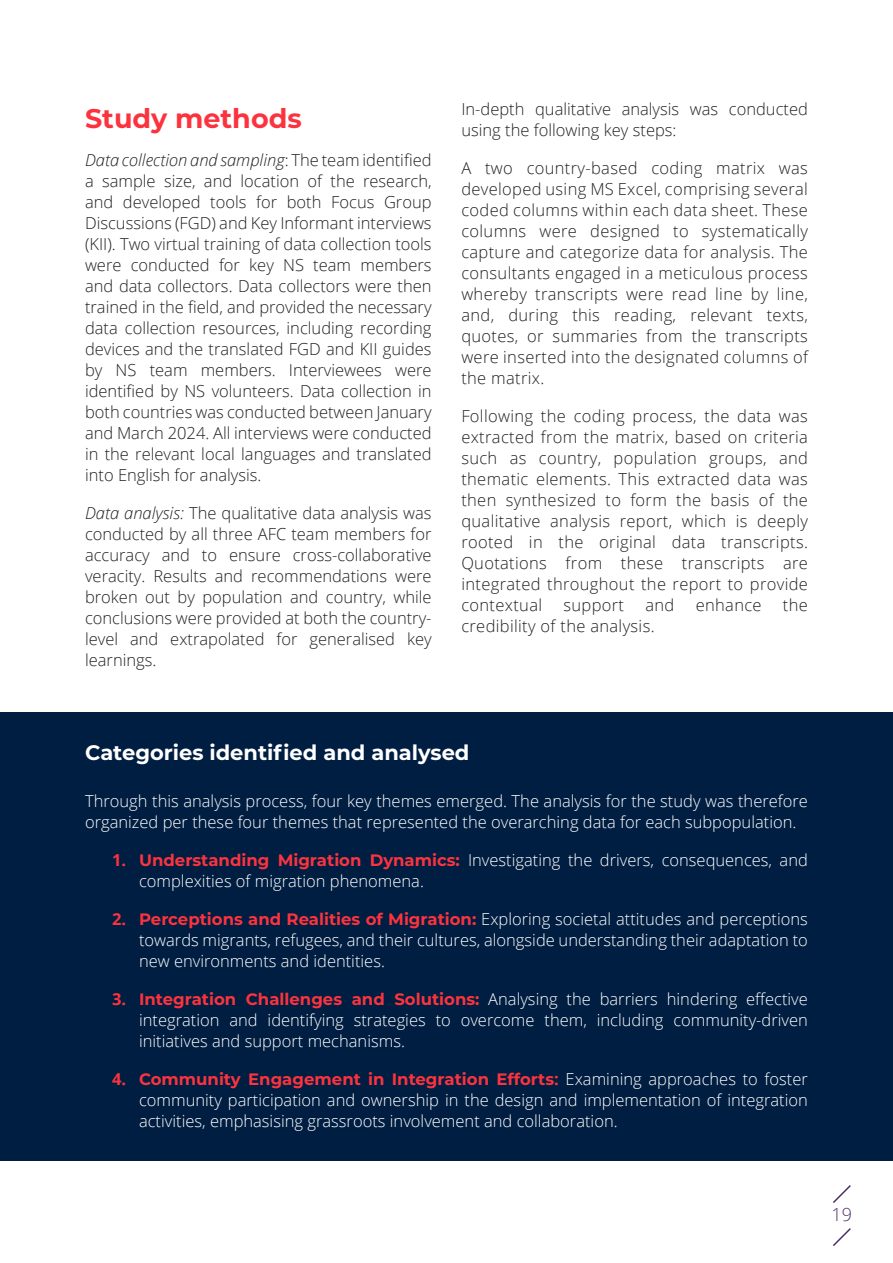
<style>
.page{position:relative;width:893px;height:1263px;background:#fff}
.page>*{position:absolute;margin:0;border:0;box-sizing:border-box;transform-origin:0 0}
.t1{font:700 27px "Montserrat";color:#fb333e}
.heading_2{font:700 21px "Montserrat";color:#fff}
.t2{font:300 18px "Open Sans";color:#4d2e6d}
.t3{font:300 16.5px/21px "Open Sans";color:#231f20;text-align:justify}
.t4{font:300 16.5px/21px "Open Sans";color:#fff;text-align:justify}
.t5{font:300 16.5px "Open Sans";letter-spacing:.02em;color:#231f20}
.s1{font-style:italic}
.s2{font-weight:700;color:#fb333e}
.s3{font-family:"Montserrat";font-weight:700;color:#fb333e}
</style>
<div class="page">
<div style="left:0;top:712px;width:893px;height:449px;background:#001e41"></div>
<svg style="left:833px;top:1185px;width:18px;height:18px"></svg>
<svg style="left:833px;top:1228px;width:18px;height:18px"></svg>
<p class="t1" style="left:85px;top:99px;width:218px">Study methods</p>
<p class="t3" style="left:85px;top:149px;width:348px"><span class="s1">Data collection and sampling</span>: The team identified a sample size, and location of the research, and developed tools for both Focus Group Discussions (FGD) and Key Informant interviews (KII). Two virtual training of data collection tools were conducted for key NS team members and data collectors. Data collectors were then trained in the field, and provided the necessary data collection resources, including recording devices and the translated FGD and KII guides by NS team members. Interviewees were identified by NS volunteers. Data collection in both countries was conducted between January and March 2024. All interviews were conducted in the relevant local languages and translated into English for analysis.</p>
<p class="t3" style="left:85px;top:502px;width:348px"><span class="s1">Data analysis:</span> The qualitative data analysis was conducted by all three AFC team members for accuracy and to ensure cross-collaborative veracity. Results and recommendations were broken out by population and country, while conclusions were provided at both the country&shy;level and extrapolated for generalised key learnings.</p>
<p class="t3" style="left:461px;top:98px;width:348px">In-depth qualitative analysis was conducted using the following key steps:</p>
<p class="t3" style="left:461px;top:157px;width:348px">A two country-based coding matrix was developed using MS Excel, comprising several coded columns within each data sheet. These columns were designed to systematically capture and categorize data for analysis. The consultants engaged in a meticulous process whereby transcripts were read line by line, and, during this reading, relevant texts, quotes, or summaries from the transcripts were inserted into the designated columns of the matrix.</p>
<p class="t3" style="left:461px;top:405px;width:348px">Following the coding process, the data was extracted from the matrix, based on criteria such as country, population groups, and thematic elements. This extracted data was then synthesized to form the basis of the qualitative analysis report, which is deeply rooted in the original data transcripts.<br>Quotations from these transcripts are integrated throughout the report to provide contextual</p>
<p class="t5" style="left:563px;top:593px;width:62px">support</p>
<p class="t3" style="left:645px;top:594px;width:30px">and</p>
<p class="t5" style="left:696px;top:593px;width:67px">enhance</p>
<p class="t3" style="left:783px;top:594px;width:26px">the</p>
<p class="t5" style="left:461px;top:614px;width:195px">credibility of the analysis.</p>
<p class="heading_2" style="left:85px;top:738px;width:386px">Categories identified and analysed</p>
<p class="t4" style="left:85px;top:790px;width:724px">Through this analysis process, four key themes emerged. The analysis for the study was therefore organized per these four themes that represented the overarching data for each subpopulation.</p>
<p class="t4" style="left:139px;top:849px;width:670px;text-indent:-27px"><span class="s2">1.</span> <span class="s3">Understanding Migration Dynamics:</span> Investigating the drivers, consequences, and complexities of migration phenomena.</p>
<p class="t4" style="left:139px;top:908px;width:670px;text-indent:-27px"><span class="s2">2.</span> <span class="s3">Perceptions and Realities of Migration:</span> Exploring societal attitudes and perceptions towards migrants, refugees, and their cultures, alongside understanding their adaptation to new environments and identities.</p>
<p class="t4" style="left:139px;top:988px;width:670px;text-indent:-27px"><span class="s2">3.</span> <span class="s3">Integration Challenges and Solutions:</span> Analysing the barriers hindering effective integration and identifying strategies to overcome them, including community-driven initiatives and support mechanisms.</p>
<p class="t4" style="left:139px;top:1068px;width:670px;text-indent:-27px"><span class="s2">4.</span> <span class="s3">Community Engagement in Integration Efforts</span><span class="s2">:</span> Examining approaches to foster community participation and ownership in the design and implementation of integration activities, emphasising grassroots involvement and collaboration.</p>
<p class="t2" style="left:832px;top:1202px;width:22px">19</p>
</div>
